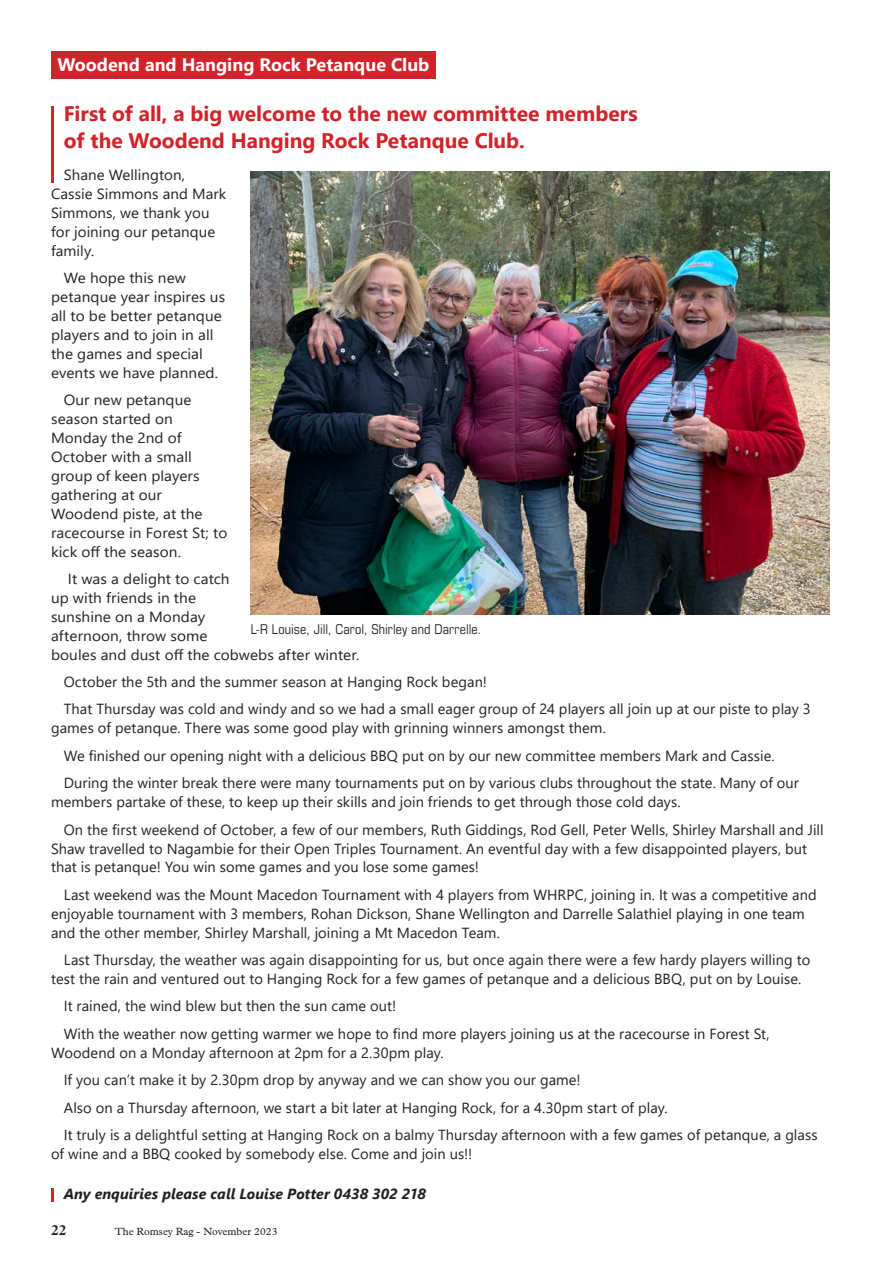
<style>
.page{position:relative;width:893px;height:1263px;background:#fff}
.page>*{position:absolute;margin:0;border:0;box-sizing:border-box;transform-origin:0 0}
.t1{font:700 21px/27.2px "Segoe UI";color:#d2232a}
.t2{font:700 18px "Segoe UI";color:#fff}
.t3{font:700 15px "Plantin";color:#231f20}
.t4{font:14.7px/18.9px "Segoe UI";letter-spacing:.005em;color:#231f20}
.t5{font:14.7px/18.9px "Segoe UI";letter-spacing:.005em;color:#231f20;scale:1.05 1}
.t6{font:italic 700 14.7px "Segoe UI";letter-spacing:.005em;color:#231f20}
.t7{font:condensed 13.5px "Eurostile";letter-spacing:.01em;color:#231f20}
.t8{font:10.5px "Plantin";color:#231f20}
</style>
<div class="page">
<div style="left:51px;top:51px;width:385px;height:28px;background:#d2232a"></div>
<hr style="left:51px;top:106px;width:2px;height:76px;background:#d2232a">
<svg style="left:51px;top:1188px;width:2px;height:14px"></svg>
<img style="left:251px;top:171px;width:578px;height:443px">
<p class="t2" style="left:57px;top:47px;width:373px">Woodend and Hanging Rock Petanque Club</p>
<h1 class="t1" style="left:64px;top:98px;width:575px">First of all, a big welcome to the new committee members of the Woodend Hanging Rock Petanque Club.</h1>
<p class="t4" style="left:51px;top:164px;width:177px;text-indent:13px">Shane Wellington,<br>Cassie Simmons and Mark<br>Simmons, we thank you for joining our petanque family.</p>
<p class="t5" style="left:51px;top:267px;width:167px;text-indent:13px">We hope this new petanque year inspires us all to be better petanque players and to join in all the games and special events we have planned.</p>
<p class="t5" style="left:51px;top:389px;width:169px;text-indent:13px">Our new petanque season started on<br>Monday the 2nd of<br>October with a small group of keen players gathering at our<br>Woodend piste, at the racecourse in Forest St; to kick off the season.</p>
<p class="t5" style="left:51px;top:568px;width:295px;text-indent:17px">It was a delight to catch<br>up with friends in the<br>sunshine on a Monday<br>afternoon, throw some<br>boules and dust off the cobwebs after winter.</p>
<p class="t4" style="left:64px;top:667px;width:748px;line-height:27.5px">October the 5th and the summer season at Hanging Rock began!<br>That Thursday was cold and windy and so we had a small eager group of 24 players all join up at our piste to play 3</p>
<p class="t4" style="left:64px;top:713px;width:737px;line-height:27.5px;text-indent:-13px">games of petanque. There was some good play with grinning winners amongst them.<br>We finished our opening night with a delicious BBQ put on by our new committee members Mark and Cassie.<br>During the winter break there were many tournaments put on by various clubs throughout the state. Many of our</p>
<p class="t4" style="left:64px;top:787px;width:761px;line-height:27.5px;text-indent:-13px">members partake of these, to keep up their skills and join friends to get through those cold days.<br>On the first weekend of October, a few of our members, Ruth Giddings, Rod Gell, Peter Wells, Shirley Marshall and Jill</p>
<p class="t4" style="left:51px;top:837px;width:758px">Shaw travelled to Nagambie for their Open Triples Tournament. An eventful day with a few disappointed players, but that is petanque! You win some games and you lose some games!</p>
<p class="t4" style="left:51px;top:884px;width:767px;text-indent:13px">Last weekend was the Mount Macedon Tournament with 4 players from WHRPC, joining in. It was a competitive and enjoyable tournament with 3 members, Rohan Dickson, Shane Wellington and Darrelle Salathiel playing in one team and the other member, Shirley Marshall, joining a Mt Macedon Team.</p>
<p class="t4" style="left:51px;top:949px;width:761px;text-indent:13px">Last Thursday, the weather was again disappointing for us, but once again there were a few hardy players willing to test the rain and ventured out to Hanging Rock for a few games of petanque and a delicious BBQ, put on by Louise.</p>
<p class="t4" style="left:64px;top:991px;width:707px;line-height:27.5px">It rained, the wind blew but then the sun came out!<br>With the weather now getting warmer we hope to find more players joining us at the racecourse in Forest St,</p>
<p class="t4" style="left:64px;top:1037px;width:755px;line-height:27.5px;text-indent:-13px">Woodend on a Monday afternoon at 2pm for a 2.30pm play.<br>If you can’t make it by 2.30pm drop by anyway and we can show you our game!<br>Also on a Thursday afternoon, we start a bit later at Hanging Rock, for a 4.30pm start of play.<br>It truly is a delightful setting at Hanging Rock on a balmy Thursday afternoon with a few games of petanque, a glass</p>
<p class="t4" style="left:51px;top:1143px;width:423px">of wine and a BBQ cooked by somebody else. Come and join us!!</p>
<p class="t6" style="left:64px;top:1180px;width:364px">Any enquiries please call Louise Potter 0438 302 218</p>
<p class="t7" style="left:251px;top:621px;width:232px">L-R Louise, Jill, Carol, Shirley and Darrelle.</p>
<p class="t3" style="left:51px;top:1221px;width:17px">22</p>
<p class="t8" style="left:115px;top:1225px;width:164px">The Romsey Rag - November 2023</p>
</div>
